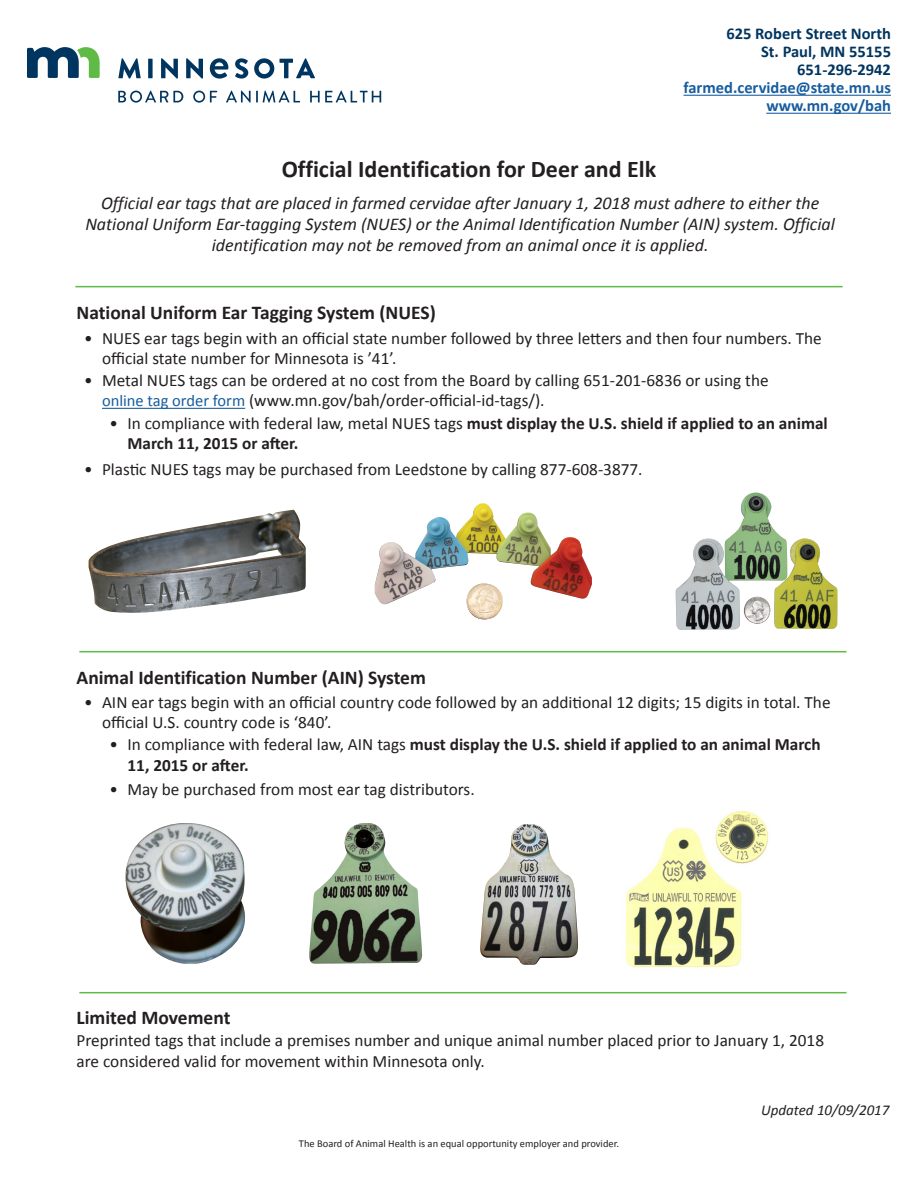
<style>
.page{position:relative;width:918px;height:1188px;background:#fff}
.page>*{position:absolute;margin:0;border:0;box-sizing:border-box;transform-origin:0 0}
.t1{font:700 24px "Calibri";color:#231f20}
.t2{font:700 19.5px "Calibri";color:#231f20}
.t3{font:italic 18px/21px "Calibri";color:#231f20;text-align:center}
.t4{font:17.25px/20.2px "Calibri";color:#231f20}
.t5{font:700 17.25px/20.2px "Calibri";color:#231f20}
.t6{font:700 16.5px "Calibri";color:#003560}
.t7{font:700 16.5px "Calibri";color:#175d9e}
.t8{font:italic 15px "Calibri";color:#231f20}
.t9{font:10.5px "Calibri";color:#231f20}
.s1{font-size:16.5px;color:#175d9e}
.s2{font-weight:400}
</style>
<div class="page">
<svg style="left:27px;top:47px;width:73px;height:31px"></svg>
<svg style="left:118px;top:58px;width:23px;height:21px"></svg>
<div style="left:148px;top:59px;width:5px;height:19px;background:#003560"></div>
<svg style="left:161px;top:58px;width:17px;height:21px"></svg>
<svg style="left:186px;top:58px;width:17px;height:21px"></svg>
<svg style="left:235px;top:58px;width:13px;height:21px"></svg>
<svg style="left:254px;top:58px;width:61px;height:21px"></svg>
<svg style="left:210px;top:58px;width:18px;height:21px"></svg>
<svg style="left:118px;top:91px;width:65px;height:12px"></svg>
<svg style="left:193px;top:91px;width:24px;height:12px"></svg>
<svg style="left:226px;top:91px;width:74px;height:12px"></svg>
<svg style="left:310px;top:91px;width:71px;height:11px"></svg>
<hr style="left:75px;top:286px;width:768px;height:1px;background:#60bb46">
<img style="left:89px;top:510px;width:217px;height:103px">
<img style="left:374px;top:503px;width:218px;height:116px">
<img style="left:676px;top:493px;width:161px;height:137px">
<hr style="left:79px;top:651px;width:768px;height:1px;background:#60bb46">
<img style="left:125px;top:823px;width:120px;height:141px">
<img style="left:309px;top:823px;width:113px;height:141px">
<img style="left:480px;top:824px;width:98px;height:141px">
<img style="left:625px;top:811px;width:144px;height:157px">
<hr style="left:79px;top:992px;width:768px;height:1px;background:#60bb46">
<hr style="left:684px;top:95px;width:207px;height:1px;background:#175d9e">
<hr style="left:766px;top:113px;width:125px;height:1px;background:#175d9e">
<hr style="left:102px;top:408px;width:143px;height:1px;background:#175d9e">
<p class="t6" style="left:727px;top:23px;width:166px">625 Robert Street North</p>
<p class="t6" style="left:761px;top:41px;width:132px">St. Paul, MN 55155</p>
<p class="t6" style="left:797px;top:59px;width:95px">651-296-2942</p>
<p class="t7" style="left:684px;top:77px;width:209px">farmed.cervidae@state.mn.us</p>
<p class="t7" style="left:766px;top:95px;width:126px">www.mn.gov/bah</p>
<h1 class="t1" style="left:282px;top:154px;width:376px">Official Identification for Deer and Elk</h1>
<p class="t3" style="left:85px;top:192px;width:751px">Official ear tags that are placed in farmed cervidae after January 1, 2018 must adhere to either the<br>National Uniform Ear-tagging System (NUES) or the Animal Identification Number (AIN) system. Official identification may not be removed from an animal once it is applied.</p>
<h2 class="t2" style="left:77px;top:300px;width:361px">National Uniform Ear Tagging System (NUES)</h2>
<p class="t4" style="left:102px;top:328px;width:721px;text-indent:-18px">• NUES ear tags begin with an official state number followed by three letters and then four numbers. The official state number for Minnesota is ’41’.</p>
<p class="t4" style="left:102px;top:370px;width:668px;text-indent:-18px">• Metal NUES tags can be ordered at no cost from the Board by calling 651-201-6836 or using the <span class="s1">online tag order form</span> (www.mn.gov/bah/order-official-id-tags/).</p>
<p class="t5" style="left:128px;top:413px;width:702px;text-indent:-18px"><span class="s2">• In compliance with federal law, metal NUES tags</span> must display the U.S. shield if applied to an animal<br>March 11, 2015 or after.</p>
<p class="t4" style="left:84px;top:459px;width:560px">• Plastic NUES tags may be purchased from Leedstone by calling 877-608-3877.</p>
<h2 class="t2" style="left:77px;top:665px;width:351px">Animal Identification Number (AIN) System</h2>
<p class="t4" style="left:102px;top:692px;width:730px;text-indent:-18px">• AIN ear tags begin with an official country code followed by an additional 12 digits; 15 digits in total. The official U.S. country code is ‘840’.</p>
<p class="t5" style="left:128px;top:734px;width:695px;text-indent:-18px"><span class="s2">• In compliance with federal law, AIN tags</span> must display the U.S. shield if applied to an animal March<br>11, 2015 or after.</p>
<p class="t4" style="left:110px;top:779px;width:367px">• May be purchased from most ear tag distributors.</p>
<h2 class="t2" style="left:77px;top:1005px;width:155px">Limited Movement</h2>
<p class="t4" style="left:77px;top:1031px;width:749px">Preprinted tags that include a premises number and unique animal number placed prior to January 1, 2018 are considered valid for movement within Minnesota only.</p>
<p class="t9" style="left:299px;top:1137px;width:322px">The Board of Animal Health is an equal opportunity employer and provider.</p>
<p class="t8" style="left:761px;top:1100px;width:130px">Updated 10/09/2017</p>
</div>
